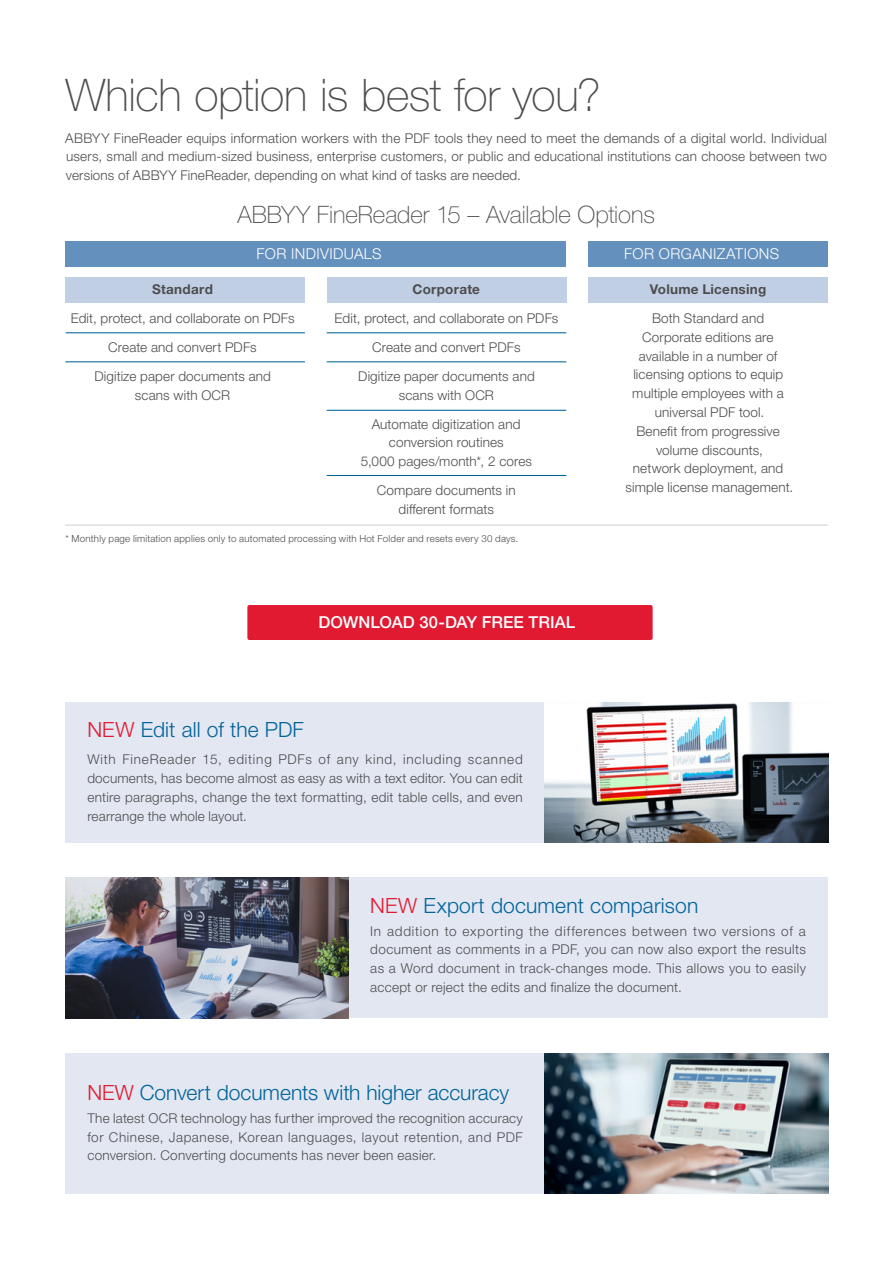
<style>
.page{position:relative;width:893px;height:1263px;background:#fff}
.page>*{position:absolute;margin:0;border:0;box-sizing:border-box;transform-origin:0 0}
.t1{font:100 45px "Helvetica Neue LTW1 G";letter-spacing:-.01em;color:#4d4d4f}
.t2{font:100 24px "Helvetica Neue LTW1 G";letter-spacing:-.005em;color:#4d4d4f}
.t3{font:300 21px "Helvetica Neue LTW1 G";letter-spacing:.005em;color:#00639a}
.t4{font:500 16.5px "Helvetica Neue LTW1 G";letter-spacing:.005em;color:#fff}
.t5{font:300 15px "Helvetica Neue LTW1 G";letter-spacing:.025em;color:#fff}
.t6{font:300 13.5px/18.8px "Helvetica Neue LTW1 G";letter-spacing:.01em;color:#4d4d4f;text-align:center}
.t7{font:700 13.5px "Helvetica Neue LTW1 G";letter-spacing:.02em;color:#4d4d4f}
.t8{font:300 9.75px "Helvetica Neue LTW1 G";letter-spacing:.02em;color:#4d4d4f}
.s1{color:#e11931}
</style>
<div class="page">
<div style="left:65px;top:241px;width:501px;height:26px;background:#6390bc"></div>
<div style="left:65px;top:277px;width:240px;height:26px;background:#c1cfe4"></div>
<div style="left:327px;top:277px;width:239px;height:26px;background:#c1cfe4"></div>
<div style="left:589px;top:241px;width:239px;height:26px;background:#6390bc"></div>
<div style="left:589px;top:277px;width:239px;height:26px;background:#c1cfe4"></div>
<div style="left:247px;top:605px;width:406px;height:35px;background:#e11931;border-radius:2px"></div>
<div style="left:66px;top:702px;width:762px;height:140px;background:#e2e7f1"></div>
<div style="left:66px;top:878px;width:762px;height:140px;background:#e2e7f1"></div>
<div style="left:66px;top:1053px;width:762px;height:140px;background:#e2e7f1"></div>
<img style="left:544px;top:702px;width:284px;height:140px">
<img style="left:66px;top:878px;width:282px;height:140px">
<img style="left:544px;top:1053px;width:284px;height:140px">
<hr style="left:66px;top:332px;width:239px;height:1px;background:#00639a">
<hr style="left:65px;top:525px;width:763px;height:1px;background:#d1d3d4">
<hr style="left:65px;top:361px;width:240px;height:1px;background:#00639a">
<hr style="left:327px;top:332px;width:239px;height:1px;background:#00639a">
<hr style="left:327px;top:361px;width:239px;height:1px;background:#00639a">
<hr style="left:327px;top:410px;width:239px;height:1px;background:#00639a">
<hr style="left:327px;top:475px;width:239px;height:1px;background:#00639a">
<h1 class="t1" style="left:65px;top:68px;width:537px">Which option is best for you?</h1>
<p class="t6" style="left:65px;top:128px;width:763px;text-align:justify">ABBYY FineReader equips information workers with the PDF tools they need to meet the demands of a digital world. Individual users, small and medium-sized business, enterprise customers, or public and educational institutions can choose between two versions of ABBYY FineReader, depending on what kind of tasks are needed.</p>
<h2 class="t2" style="left:237px;top:200px;width:419px">ABBYY FineReader 15 – Available Options</h2>
<p class="t5" style="left:256px;top:244px;width:127px">FOR INDIVIDUALS</p>
<p class="t5" style="left:624px;top:244px;width:156px">FOR ORGANIZATIONS</p>
<p class="t7" style="left:152px;top:281px;width:62px">Standard</p>
<p class="t6" style="left:71px;top:304px;width:225px;line-height:28.8px">Edit, protect, and collaborate on PDFs<br>Create and convert PDFs<br>Digitize paper documents and</p>
<p class="t6" style="left:135px;top:385px;width:97px">scans with OCR</p>
<p class="t7" style="left:413px;top:281px;width:69px">Corporate</p>
<p class="t6" style="left:335px;top:304px;width:225px;line-height:28.8px">Edit, protect, and collaborate on PDFs<br>Create and convert PDFs<br>Digitize paper documents and</p>
<p class="t6" style="left:372px;top:380px;width:150px;line-height:28.8px">scans with OCR<br>Automate digitization and</p>
<p class="t6" style="left:361px;top:433px;width:173px">conversion routines<br>5,000 pages/month*, 2 cores</p>
<p class="t6" style="left:377px;top:481px;width:140px">Compare documents in different formats</p>
<p class="t8" style="left:65px;top:532px;width:454px">* Monthly page limitation applies only to automated processing with Hot Folder and resets every 30 days.</p>
<p class="t4" style="left:318px;top:612px;width:258px">DOWNLOAD 30-DAY FREE TRIAL</p>
<h3 class="t3" style="left:87px;top:717px;width:218px"><span class="s1">NEW</span> Edit all of the PDF</h3>
<p class="t6" style="left:87px;top:750px;width:437px;text-align:justify">With FineReader 15, editing PDFs of any kind, including scanned documents, has become almost as easy as with a text editor. You can edit entire paragraphs, change the text formatting, edit table cells, and even rearrange the whole layout.</p>
<p class="t7" style="left:650px;top:281px;width:118px">Volume Licensing</p>
<p class="t6" style="left:626px;top:309px;width:169px">Both Standard and<br>Corporate editions are available in a number of licensing options to equip multiple employees with a universal PDF tool.<br>Benefit from progressive volume discounts,<br>network deployment, and simple license management.</p>
<h3 class="t3" style="left:370px;top:892px;width:330px"><span class="s1">NEW</span> Export document comparison</h3>
<p class="t6" style="left:370px;top:921px;width:437px;text-align:justify">In addition to exporting the differences between two versions of a document as comments in a PDF, you can now also export the results as a Word document in track-changes mode. This allows you to easily accept or reject the edits and finalize the document.</p>
<h3 class="t3" style="left:87px;top:1079px;width:423px"><span class="s1">NEW</span> Convert documents with higher accuracy</h3>
<p class="t6" style="left:87px;top:1109px;width:437px;text-align:justify">The latest OCR technology has further improved the recognition accuracy for Chinese, Japanese, Korean languages, layout retention, and PDF conversion. Converting documents has never been easier.</p>
</div>
